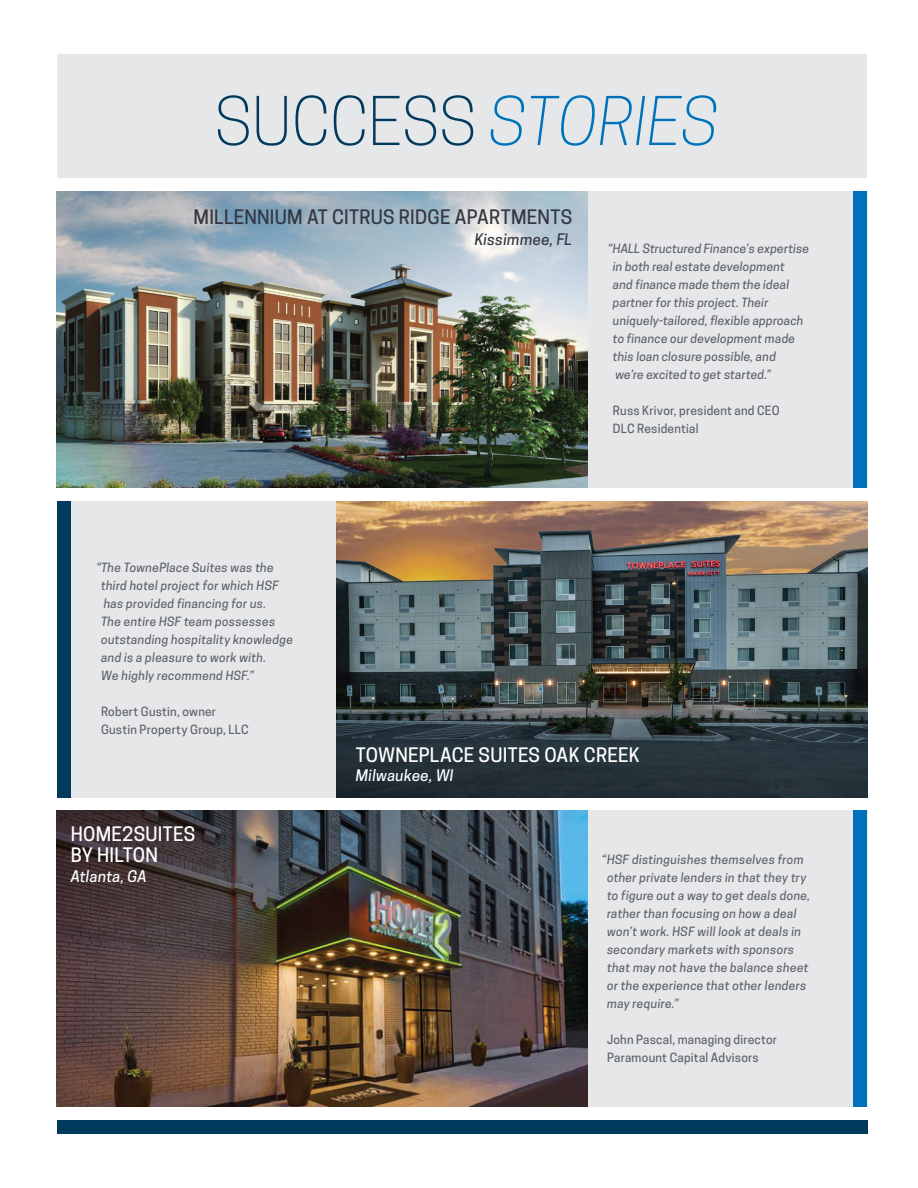
<style>
.page{position:relative;width:918px;height:1188px;background:#fff}
.page>*{position:absolute;margin:0;border:0;box-sizing:border-box;transform-origin:0 0}
.t1{font:300 63px "Cooper Hewitt";color:#003a5d}
.t2{font:500 18.75px/21px "Cooper Hewitt";letter-spacing:.015em;color:#fff}
.t3{font:500 18.75px "Cooper Hewitt";letter-spacing:.015em;color:#343741}
.t4{font:italic 500 15px "Cooper Hewitt";letter-spacing:.015em;color:#fff}
.t5{font:italic 500 15px "Cooper Hewitt";letter-spacing:.02em;color:#343741}
.t6{font:italic 500 12px/18px "Cooper Hewitt";letter-spacing:.02em;color:#5f636a}
.t7{font:500 12px/18px "Cooper Hewitt";letter-spacing:.02em;color:#5f636a}
.s1{font-style:italic;color:#0072bc}
</style>
<div class="page">
<img style="left:57px;top:811px;width:531px;height:296px">
<div style="left:588px;top:811px;width:280px;height:296px;background:#e6e7e8"></div>
<div style="left:57px;top:501px;width:279px;height:296px;background:#e6e7e8"></div>
<img style="left:57px;top:191px;width:531px;height:296px">
<div style="left:588px;top:191px;width:280px;height:296px;background:#e6e7e8"></div>
<div style="left:853px;top:191px;width:14px;height:296px;background:#0072bc"></div>
<div style="left:853px;top:811px;width:14px;height:296px;background:#0072bc"></div>
<img style="left:336px;top:501px;width:532px;height:296px">
<div style="left:57px;top:54px;width:810px;height:124px;background:#e6e7e8"></div>
<div style="left:58px;top:1120px;width:810px;height:14px;background:#003a5d"></div>
<div style="left:57px;top:501px;width:14px;height:296px;background:#003a5d"></div>
<img style="left:57px;top:811px;width:422px;height:189px">
<h1 class="t1" style="left:215px;top:85px;width:505px">SUCCESS <span class="s1">STORIES</span></h1>
<h2 class="t3" style="left:194px;top:206px;width:380px">MILLENNIUM AT CITRUS RIDGE APARTMENTS</h2>
<p class="t5" style="left:475px;top:230px;width:99px">Kissimmee, FL</p>
<p class="t6" style="left:613px;top:240px;width:198px;text-indent:-5px">“HALL Structured Finance’s expertise in both real estate development<br>and finance made them the ideal partner for this project. Their uniquely-tailored, flexible approach to finance our development made this loan closure possible, and<br>we’re excited to get started.”</p>
<p class="t7" style="left:613px;top:402px;width:168px">Russ Krivor, president and CEO<br>DLC Residential</p>
<p class="t6" style="left:101px;top:559px;width:194px;text-indent:-5px">“The TownePlace Suites was the third hotel project for which HSF has provided financing for us.<br>The entire HSF team possesses outstanding hospitality knowledge and is a pleasure to work with.<br>We highly recommend HSF.”</p>
<p class="t7" style="left:101px;top:703px;width:149px">Robert Gustin, owner<br>Gustin Property Group, LLC</p>
<h2 class="t2" style="left:71px;top:824px;width:126px">HOME2SUITES<br>BY HILTON</h2>
<p class="t4" style="left:71px;top:867px;width:78px">Atlanta, GA</p>
<h2 class="t2" style="left:356px;top:744px;width:285px">TOWNEPLACE SUITES OAK CREEK</h2>
<p class="t4" style="left:356px;top:767px;width:99px">Milwaukee, WI</p>
<p class="t6" style="left:607px;top:850px;width:205px;text-indent:-5px">“HSF distinguishes themselves from other private lenders in that they try to figure out a way to get deals done, rather than focusing on how a deal won’t work. HSF will look at deals in secondary markets with sponsors that may not have the balance sheet or the experience that other lenders may require.”</p>
<p class="t7" style="left:607px;top:1030px;width:172px">John Pascal, managing director<br>Paramount Capital Advisors</p>
</div>
